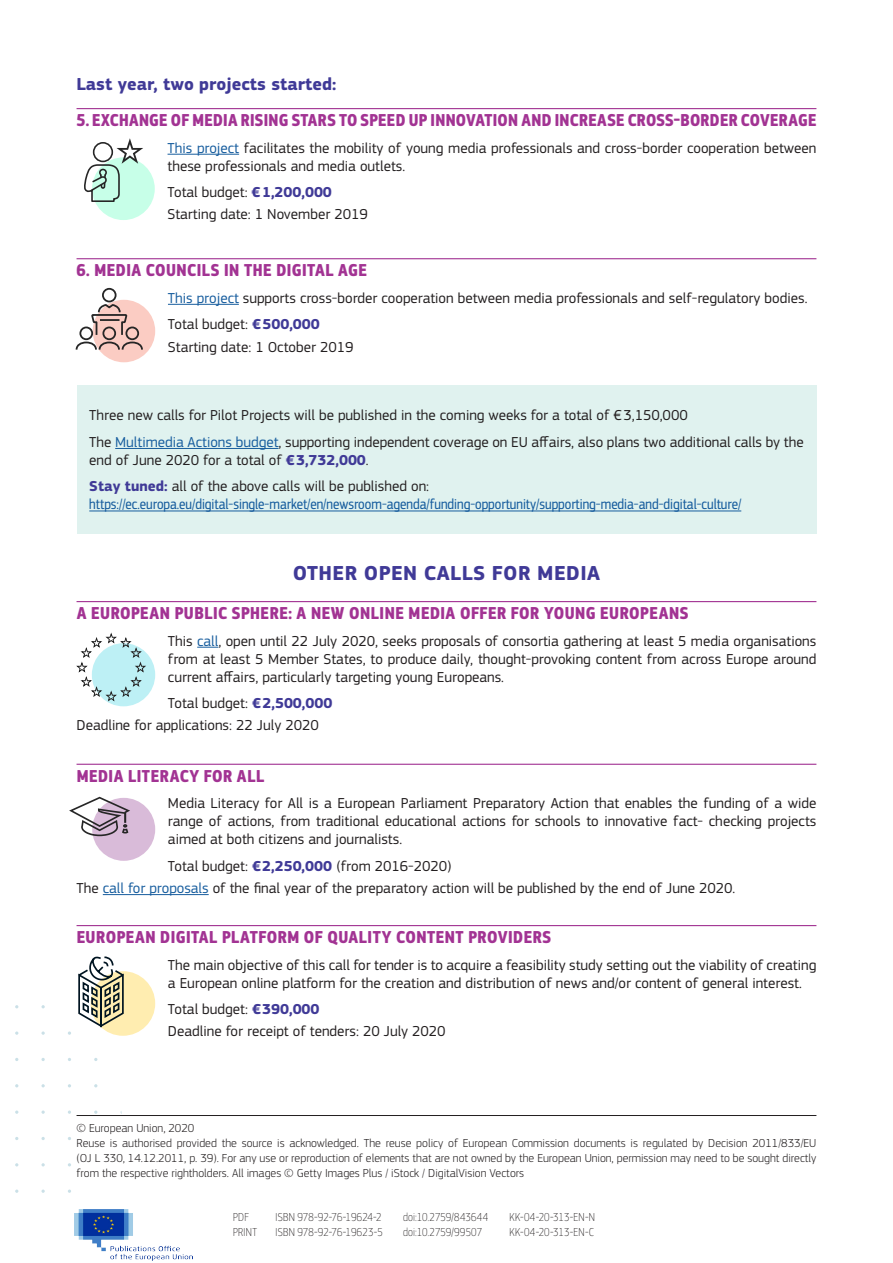
<style>
.page{position:relative;width:893px;height:1263px;background:#fff}
.page>*{position:absolute;margin:0;border:0;box-sizing:border-box;transform-origin:0 0}
.Paragraphe{font:700 21px "EC Square Sans Pro";letter-spacing:.02em;color:#403a97}
.Titre_project{font:700 18px "EC Square Sans Cond Pro";letter-spacing:.025em;color:#a23393}
.Titre_project-2{font:700 18px "EC Square Sans Cond Pro";letter-spacing:.025em;color:#a23393;scale:.95 1}
.Titre{font:700 18px "EC Square Sans Pro";color:#403a97}
.Paragraphe-2{font:15px/18px "EC Square Sans Pro";color:#231f20}
.Paragraphe-3{font:15px/18px "EC Square Sans Cond Pro";color:#175d9e}
.t1{font:300 12px/15px "EC Square Sans Pro";color:#231f20;text-align:justify}
.Text_Box{font:100 12px "EC Square Sans Cond Pro";letter-spacing:.02em;color:#231f20}
.s1{color:#175d9e}
.s2{font-weight:700;color:#403a97}
.s3{font-family:"EC Square Sans Pro";font-weight:700;color:#403a97}
.s4{font-family:"EC Square Sans Pro";color:#231f20}
</style>
<div class="page">
<svg style="left:41px;top:1189px;width:4px;height:4px"></svg>
<svg style="left:41px;top:1110px;width:4px;height:4px"></svg>
<svg style="left:41px;top:1031px;width:4px;height:4px"></svg>
<hr style="left:77px;top:1115px;width:739px;height:1px;background:#231f20">
<hr style="left:77px;top:108px;width:739px;height:1px;background:#a23393">
<hr style="left:168px;top:154px;width:71px;height:1px;background:#175d9e">
<hr style="left:77px;top:258px;width:739px;height:1px;background:#a23393">
<hr style="left:168px;top:304px;width:71px;height:1px;background:#175d9e">
<div style="left:77px;top:385px;width:739px;height:149px;background:#e0f2ef"></div>
<hr style="left:115px;top:448px;width:163px;height:1px;background:#175d9e">
<hr style="left:89px;top:510px;width:652px;height:1px;background:#175d9e">
<hr style="left:77px;top:601px;width:739px;height:1px;background:#a23393">
<svg style="left:197px;top:647px;width:21px;height:1px"></svg>
<hr style="left:77px;top:764px;width:739px;height:1px;background:#a23393">
<hr style="left:103px;top:894px;width:106px;height:1px;background:#175d9e">
<hr style="left:77px;top:925px;width:739px;height:1px;background:#a23393">
<div style="left:92px;top:157px;width:63px;height:63px;background:#c7ffe8;border-radius:50%"></div>
<svg style="left:84px;top:138px;width:59px;height:65px"></svg>
<div style="left:93px;top:300px;width:62px;height:62px;background:#fbccc3;border-radius:50%"></div>
<svg style="left:75px;top:287px;width:69px;height:64px"></svg>
<div style="left:92px;top:643px;width:63px;height:63px;background:#bdf0f5;border-radius:50%"></div>
<svg style="left:76px;top:633px;width:71px;height:69px"></svg>
<div style="left:91px;top:971px;width:64px;height:65px;background:#ffedb0;border-radius:50%"></div>
<svg style="left:78px;top:956px;width:47px;height:79px"></svg>
<div style="left:92px;top:798px;width:63px;height:63px;background:#d9bbd9;border-radius:50%"></div>
<svg style="left:69px;top:797px;width:61px;height:39px"></svg>
<img style="left:74px;top:1209px;width:118px;height:52px">
<p class="Titre" style="left:77px;top:73px;width:261px">Last year, two projects started:</p>
<p class="Titre_project-2" style="left:77px;top:109px;width:780px">5. EXCHANGE OF MEDIA RISING STARS TO SPEED UP INNOVATION AND INCREASE CROSS-BORDER COVERAGE</p>
<p class="Paragraphe-2" style="left:168px;top:139px;width:650px"><span class="s1">This project</span> facilitates the mobility of young media professionals and cross-border cooperation between these professionals and media outlets.</p>
<p class="Paragraphe-2" style="left:168px;top:183px;width:166px">Total budget: <span class="s2">€1,200,000</span></p>
<p class="Paragraphe-2" style="left:168px;top:206px;width:202px">Starting date: 1 November 2019</p>
<p class="Titre_project" style="left:77px;top:259px;width:292px">6. MEDIA COUNCILS IN THE DIGITAL AGE</p>
<p class="Paragraphe-2" style="left:168px;top:289px;width:641px"><span class="s1">This project</span> supports cross-border cooperation between media professionals and self-regulatory bodies.</p>
<p class="Paragraphe-2" style="left:168px;top:315px;width:153px">Total budget: <span class="s2">€500,000</span></p>
<p class="Paragraphe-2" style="left:168px;top:338px;width:187px">Starting date: 1 October 2019</p>
<p class="Paragraphe-2" style="left:89px;top:407px;width:600px">Three new calls for Pilot Projects will be published in the coming weeks for a total of €3,150,000</p>
<p class="Paragraphe-2" style="left:89px;top:433px;width:716px">The <span class="s1">Multimedia Actions budget</span>, supporting independent coverage on EU affairs, also plans two additional calls by the end of June 2020 for a total of <span class="s2">€3,732,000</span>.</p>
<p class="Paragraphe-3" style="left:89px;top:478px;width:653px"><span class="s3">Stay tuned:</span> <span class="s4">all of the above calls will be published on: </span>https://ec.europa.eu/digital-single-market/en/newsroom-agenda/funding-opportunity/supporting-media-and-digital-culture/</p>
<p class="Paragraphe" style="left:293px;top:560px;width:309px">OTHER OPEN CALLS FOR MEDIA</p>
<p class="Titre_project" style="left:77px;top:602px;width:613px">A EUROPEAN PUBLIC SPHERE: A NEW ONLINE MEDIA OFFER FOR YOUNG EUROPEANS</p>
<p class="Paragraphe-2" style="left:168px;top:632px;width:650px;text-align:justify">This <span class="s1">call</span>, open until 22 July 2020, seeks proposals of consortia gathering at least 5 media organisations from at least 5 Member States, to produce daily, thought-provoking content from across Europe around current affairs, particularly targeting young Europeans.</p>
<p class="Paragraphe-2" style="left:168px;top:694px;width:166px">Total budget: <span class="s2">€2,500,000</span></p>
<p class="Paragraphe-2" style="left:77px;top:717px;width:244px">Deadline for applications: 22 July 2020</p>
<p class="Titre_project" style="left:77px;top:765px;width:189px">MEDIA LITERACY FOR ALL</p>
<p class="Paragraphe-2" style="left:168px;top:794px;width:650px;text-align:justify">Media Literacy for All is a European Parliament Preparatory Action that enables the funding of a wide range of actions, from traditional educational actions for schools to innovative fact- checking projects aimed at both citizens and journalists.</p>
<p class="Paragraphe-2" style="left:168px;top:857px;width:285px">Total budget: <span class="s2">€2,250,000</span> (from 2016-2020)</p>
<p class="Paragraphe-2" style="left:77px;top:879px;width:660px">The <span class="s1">call for proposals</span> of the final year of the preparatory action will be published by the end of June 2020.</p>
<p class="Titre_project" style="left:77px;top:926px;width:476px">EUROPEAN DIGITAL PLATFORM OF QUALITY CONTENT PROVIDERS</p>
<p class="Paragraphe-2" style="left:168px;top:956px;width:650px">The main objective of this call for tender is to acquire a feasibility study setting out the viability of creating a European online platform for the creation and distribution of news and/or content of general interest.</p>
<p class="Paragraphe-2" style="left:168px;top:1000px;width:153px">Total budget: <span class="s2">€390,000</span></p>
<p class="Paragraphe-2" style="left:168px;top:1022px;width:279px">Deadline for receipt of tenders: 20 July 2020</p>
<p class="t1" style="left:77px;top:1120px;width:119px">© European Union, 2020</p>
<p class="t1" style="left:77px;top:1135px;width:741px">Reuse is authorised provided the source is acknowledged. The reuse policy of European Commission documents is regulated by Decision 2011/833/EU (OJ L 330, 14.12.2011, p. 39). For any use or reproduction of elements that are not owned by the European Union, permission may need to be sought directly from the respective rightholders. All images © Getty Images Plus / iStock / DigitalVision Vectors</p>
<p class="Text_Box" style="left:233px;top:1210px;width:17px">PDF</p>
<p class="Text_Box" style="left:276px;top:1210px;width:107px">ISBN 978-92-76-19624-2</p>
<p class="Text_Box" style="left:403px;top:1210px;width:87px">doi:10.2759/843644</p>
<p class="Text_Box" style="left:509px;top:1210px;width:87px">KK-04-20-313-EN-N</p>
<p class="Text_Box" style="left:233px;top:1225px;width:25px">PRINT</p>
<p class="Text_Box" style="left:276px;top:1225px;width:109px">ISBN 978-92-76-19623-5</p>
<p class="Text_Box" style="left:403px;top:1225px;width:81px">doi:10.2759/99507</p>
<p class="Text_Box" style="left:509px;top:1225px;width:86px">KK-04-20-313-EN-C</p>
</div>
